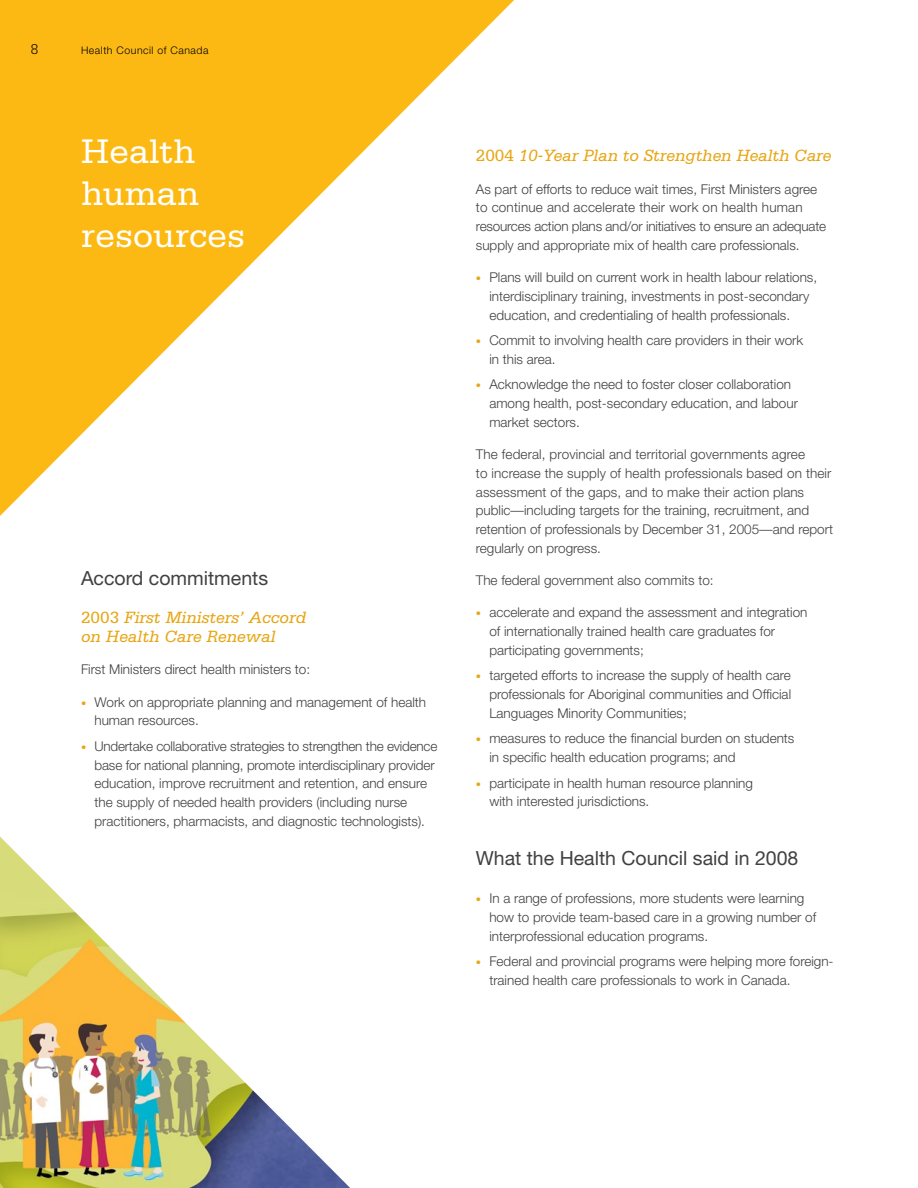
<style>
.page{position:relative;width:918px;height:1188px;background:#fff}
.page>*{position:absolute;margin:0;border:0;box-sizing:border-box;transform-origin:0 0}
.H1_Heading{font:36px/42px "Serifa";color:#fff}
.H2_Headline{font:19.5px "Helvetica Neue";color:#414042}
.H3_Heading{font:italic 17.25px/18.8px "Serifa";color:#e7a614}
.t1{font:300 15px "Serifa";color:#000}
.bullets_-_key_messag{font:300 13.5px/18.8px "Helvetica Neue";color:#414042}
.Body_copy{font:300 13.5px/18.8px "Helvetica Neue";color:#414042}
.t2{font:300 10.5px "Helvetica Neue";letter-spacing:.05em;color:#000}
.s1{font-style:normal}
.s2{font-size:10.5px;color:#e7a614}
</style>
<div class="page">
<svg style="left:0;top:0;width:514px;height:516px;fill:#fdbb1a"></svg>
<img style="left:0;top:837px;width:350px;height:351px">
<p class="t1" style="left:31px;top:41px;width:9px">8</p>
<p class="t2" style="left:81px;top:44px;width:129px">Health Council of Canada</p>
<p class="H1_Heading" style="left:81px;top:130px;width:166px">Health human resources</p>
<p class="H2_Headline" style="left:81px;top:567px;width:189px">Accord commitments</p>
<p class="H3_Heading" style="left:81px;top:608px;width:227px"><span class="s1">2003</span> First Ministers’ Accord on Health Care Renewal</p>
<p class="Body_copy" style="left:81px;top:660px;width:231px">First Ministers direct health ministers to:</p>
<p class="bullets_-_key_messag" style="left:94px;top:692px;width:333px;text-indent:-14px"><span class="s2">•</span> Work on appropriate planning and management of health human resources.</p>
<p class="bullets_-_key_messag" style="left:94px;top:737px;width:344px;text-indent:-14px"><span class="s2">•</span> Undertake collaborative strategies to strengthen the evidence base for national planning, promote interdisciplinary provider education, improve recruitment and retention, and ensure the supply of needed health providers (including nurse practitioners, pharmacists, and diagnostic technologists).</p>
<p class="H3_Heading" style="left:476px;top:146px;width:357px"><span class="s1">2004</span> 10-Year Plan to Strengthen Health Care</p>
<p class="Body_copy" style="left:476px;top:179px;width:352px">As part of efforts to reduce wait times, First Ministers agree to continue and accelerate their work on health human resources action plans and/or initiatives to ensure an adequate supply and appropriate mix of health care professionals.</p>
<p class="bullets_-_key_messag" style="left:489px;top:268px;width:329px;text-indent:-14px"><span class="s2">•</span> Plans will build on current work in health labour relations, interdisciplinary training, investments in post-secondary education, and credentialing of health professionals.</p>
<p class="bullets_-_key_messag" style="left:489px;top:331px;width:315px;text-indent:-14px"><span class="s2">•</span> Commit to involving health care providers in their work in this area.</p>
<p class="bullets_-_key_messag" style="left:489px;top:375px;width:310px;text-indent:-14px"><span class="s2">•</span> Acknowledge the need to foster closer collaboration among health, post-secondary education, and labour market sectors.</p>
<p class="Body_copy" style="left:476px;top:445px;width:359px">The federal, provincial and territorial governments agree<br>to increase the supply of health professionals based on their assessment of the gaps, and to make their action plans public—including targets for the training, recruitment, and retention of professionals by December 31, 2005—and report regularly on progress.</p>
<p class="Body_copy" style="left:476px;top:571px;width:239px">The federal government also commits to:</p>
<p class="bullets_-_key_messag" style="left:489px;top:603px;width:320px;text-indent:-14px"><span class="s2">•</span> accelerate and expand the assessment and integration of internationally trained health care graduates for participating governments;</p>
<p class="bullets_-_key_messag" style="left:489px;top:666px;width:303px;text-align:justify;text-indent:-14px"><span class="s2">•</span> targeted efforts to increase the supply of health care professionals for Aboriginal communities and Official Languages Minority Communities;</p>
<p class="bullets_-_key_messag" style="left:489px;top:729px;width:307px;text-indent:-14px"><span class="s2">•</span> measures to reduce the financial burden on students in specific health education programs; and</p>
<p class="bullets_-_key_messag" style="left:489px;top:773px;width:265px;text-indent:-14px"><span class="s2">•</span> participate in health human resource planning with interested jurisdictions.</p>
<p class="H2_Headline" style="left:476px;top:846px;width:324px">What the Health Council said in 2008</p>
<p class="bullets_-_key_messag" style="left:489px;top:889px;width:328px;text-indent:-14px"><span class="s2">•</span> In a range of professions, more students were learning how to provide team-based care in a growing number of interprofessional education programs.</p>
<p class="bullets_-_key_messag" style="left:489px;top:952px;width:346px;text-indent:-14px"><span class="s2">•</span> Federal and provincial programs were helping more foreign&shy;trained health care professionals to work in Canada.</p>
</div>
